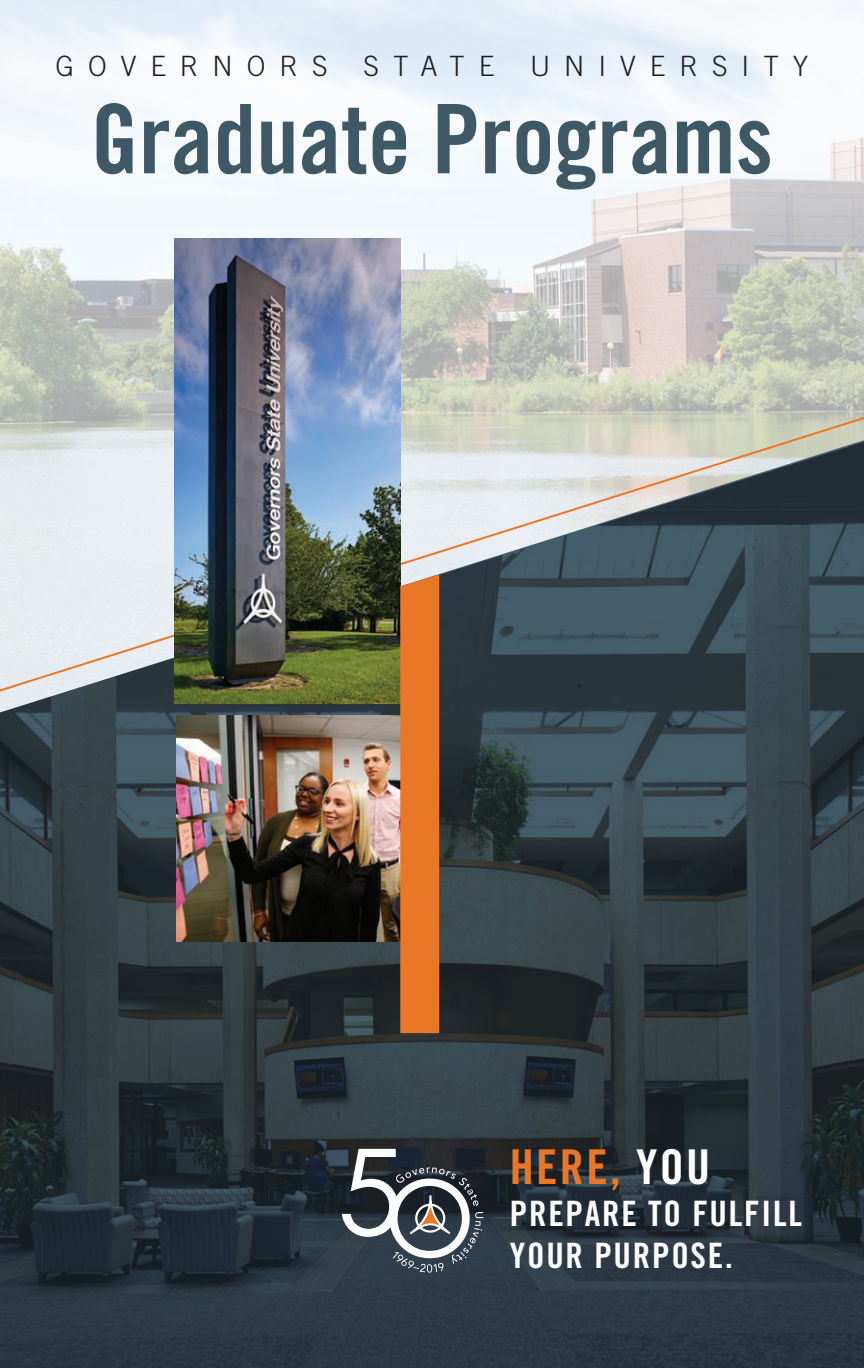
<style>
.page{position:relative;width:864px;height:1368px;background:#fff}
.page>*{position:absolute;margin:0;border:0;box-sizing:border-box;transform-origin:0 0}
.t1{font:96px "Trade Gothic LT Std Bd Cn 20";color:#3f5866}
.t2{font:48px "Trade Gothic LT Std Bd Cn 20";letter-spacing:.05em;color:#e97726}
.t3{font:35px/42px "Trade Gothic LT Std Bd Cn 20";letter-spacing:.05em;color:#fff}
.t4{font:300 28px "Trade Gothic LT Std";letter-spacing:.5em;color:#231f20}
.s1{color:#fff}
</style>
<div class="page">
<img style="left:0;top:0;width:864px;height:410px">
<svg style="left:0;top:410px;width:864px;height:25px;background:#c9ccbc"></svg>
<img style="left:0;top:441px;width:864px;height:927px">
<img style="left:174px;top:238px;width:226px;height:465px">
<img style="left:176px;top:716px;width:224px;height:226px">
<div style="left:400px;top:575px;width:39px;height:458px;background:#e97726"></div>
<svg style="left:342px;top:1149px;width:141px;height:124px"></svg>
<p class="t4" style="left:55px;top:50px;width:274px">GOVERNORS</p>
<p class="t4" style="left:364px;top:50px;width:132px">STATE</p>
<p class="t4" style="left:530px;top:50px;width:280px">UNIVERSITY</p>
<p class="t1" style="left:91px;top:81px;width:684px">Graduate Programs</p>
<p class="t2" style="left:510px;top:1137px;width:202px">HERE, <span class="s1">YOU</span></p>
<p class="t3" style="left:510px;top:1192px;width:294px">PREPARE TO FULFILL<br>YOUR PURPOSE.</p>
</div>
